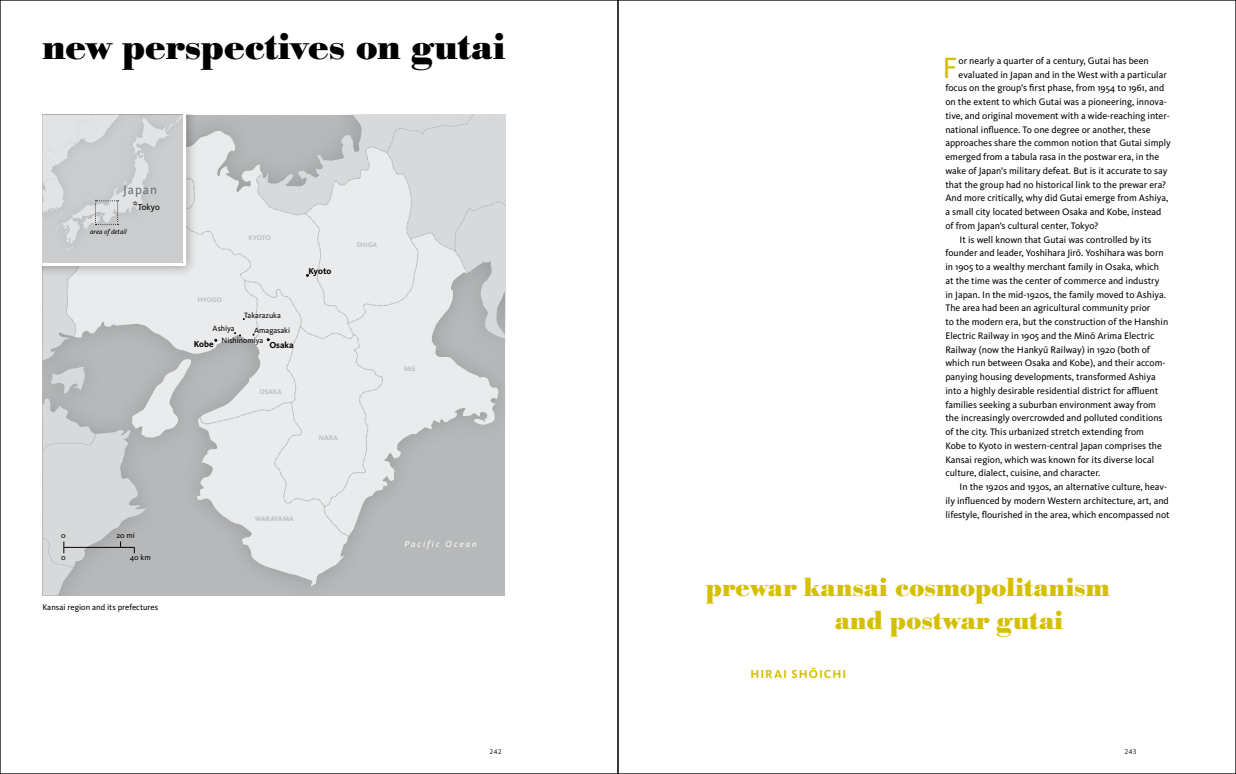
<style>
.page{position:relative;width:1236px;height:774px;background:#fff}
.page>*{position:absolute;margin:0;border:0;box-sizing:border-box;transform-origin:0 0}
.t1{font:800 36px "Bodoni";letter-spacing:-.005em;color:#000}
.t2{font:30.4px "Kievit OT";color:#d6bf00}
.t3{font:800 25.3px/33.7px "Bodoni";color:#d6bf00}
.t4{font:12.9px "Kievit OT";letter-spacing:.08em;color:#6d6e71}
.t5{font:700 12px "Kievit OT";letter-spacing:.085em;color:#d6bf00}
.t6{font:9.8px "Kievit OT";color:#000}
.t7{font:700 9px "Kievit OT";color:#000}
.t8{font:italic 9px "Kievit OT";letter-spacing:.22em;color:#fff}
.t9{font:9px "Kievit OT";letter-spacing:-.01em;color:#000}
.t10{font:8.5px "Kievit OT";color:#000}
.t11{font:8px "Kievit OT";color:#000}
.t12{font:700 7px "Kievit OT";color:#bcbec0}
.t13{font:italic 7px "Kievit OT";color:#000}
.t14{font:7px "Kievit OT";letter-spacing:.06em;color:#000}
</style>
<div class="page">
<svg style="left:43px;top:115px;width:462px;height:480px;background:#d1d3d4"></svg>
<h1 class="t1" style="left:43px;top:28px;width:464px">new perspectives on gutai</h1>
<h3 class="t4" style="left:123px;top:182px;width:35px">Japan</h3>
<p class="t9" style="left:138px;top:202px;width:23px">Tokyo</p>
<p class="t13" style="left:90px;top:227px;width:38px">area of detail</p>
<p class="t11" style="left:61px;top:531px;width:6px">0</p>
<p class="t11" style="left:116px;top:531px;width:20px">20 mi</p>
<p class="t11" style="left:61px;top:553px;width:6px">0</p>
<p class="t11" style="left:130px;top:553px;width:22px">40 km</p>
<p class="t10" style="left:43px;top:602px;width:117px">Kansai region and its prefectures</p>
<p class="t12" style="left:197px;top:295px;width:26px">HYOGO</p>
<p class="t12" style="left:248px;top:233px;width:24px">KYOTO</p>
<p class="t11" style="left:244px;top:311px;width:38px">Takarazuka</p>
<p class="t11" style="left:222px;top:336px;width:43px">Nishinomiya</p>
<p class="t11" style="left:213px;top:324px;width:24px">Ashiya</p>
<p class="t11" style="left:254px;top:326px;width:37px">Amagasaki</p>
<p class="t7" style="left:194px;top:338px;width:21px">Kobe</p>
<p class="t7" style="left:269px;top:339px;width:26px">Osaka</p>
<p class="t7" style="left:308px;top:266px;width:24px">Kyoto</p>
<p class="t12" style="left:259px;top:387px;width:24px">OSAKA</p>
<p class="t12" style="left:319px;top:434px;width:20px">NARA</p>
<p class="t12" style="left:357px;top:240px;width:22px">SHIGA</p>
<p class="t12" style="left:404px;top:364px;width:14px">MIE</p>
<p class="t12" style="left:255px;top:515px;width:40px">WAKAYAMA</p>
<p class="t8" style="left:404px;top:538px;width:74px">Pacific Ocean</p>
<h2 class="t2" style="left:943px;top:50px;width:17px">F</h2>
<p class="t6" style="left:958px;top:55px;width:192px">or nearly a quarter of a century, Gutai has been</p>
<p class="t6" style="left:958px;top:69px;width:210px">evaluated in Japan and in the West with a particular</p>
<p class="t6" style="left:945px;top:83px;width:220px">focus on the group’s first phase, from 1954 to 1961, and</p>
<p class="t6" style="left:945px;top:96px;width:223px">on the extent to which Gutai was a pioneering, innova-</p>
<p class="t6" style="left:945px;top:110px;width:226px">tive, and original movement with a wide-reaching inter-</p>
<p class="t6" style="left:945px;top:124px;width:207px">national influence. To one degree or another, these</p>
<p class="t6" style="left:945px;top:138px;width:227px">approaches share the common notion that Gutai simply</p>
<p class="t6" style="left:945px;top:151px;width:215px">emerged from a tabula rasa in the postwar era, in the</p>
<p class="t6" style="left:945px;top:165px;width:224px">wake of Japan’s military defeat. But is it accurate to say</p>
<p class="t6" style="left:945px;top:179px;width:222px">that the group had no historical link to the prewar era?</p>
<p class="t6" style="left:945px;top:193px;width:224px">And more critically, why did Gutai emerge from Ashiya,</p>
<p class="t6" style="left:945px;top:206px;width:217px">a small city located between Osaka and Kobe, instead</p>
<p class="t6" style="left:945px;top:220px;width:155px">of from Japan’s cultural center, Tokyo?</p>
<p class="t6" style="left:960px;top:234px;width:193px">It is well known that Gutai was controlled by its</p>
<p class="t6" style="left:945px;top:248px;width:220px">founder and leader, Yoshihara Jirō. Yoshihara was born</p>
<p class="t6" style="left:945px;top:261px;width:215px">in 1905 to a wealthy merchant family in Osaka, which</p>
<p class="t6" style="left:945px;top:275px;width:215px">at the time was the center of commerce and industry</p>
<p class="t6" style="left:945px;top:289px;width:222px">in Japan. In the mid-1920s, the family moved to Ashiya.</p>
<p class="t6" style="left:945px;top:303px;width:206px">The area had been an agricultural community prior</p>
<p class="t6" style="left:945px;top:316px;width:224px">to the modern era, but the construction of the Hanshin</p>
<p class="t6" style="left:945px;top:330px;width:211px">Electric Railway in 1905 and the Minō Arima Electric</p>
<p class="t6" style="left:945px;top:344px;width:207px">Railway (now the Hankyū Railway) in 1920 (both of</p>
<p class="t6" style="left:945px;top:358px;width:222px">which run between Osaka and Kobe), and their accom-</p>
<p class="t6" style="left:945px;top:371px;width:212px">panying housing developments, transformed Ashiya</p>
<p class="t6" style="left:945px;top:385px;width:214px">into a highly desirable residential district for affluent</p>
<p class="t6" style="left:945px;top:399px;width:212px">families seeking a suburban environment away from</p>
<p class="t6" style="left:945px;top:413px;width:219px">the increasingly overcrowded and polluted conditions</p>
<p class="t6" style="left:945px;top:426px;width:200px">of the city. This urbanized stretch extending from</p>
<p class="t6" style="left:945px;top:440px;width:218px">Kobe to Kyoto in western-central Japan comprises the</p>
<p class="t6" style="left:945px;top:454px;width:210px">Kansai region, which was known for its diverse local</p>
<p class="t6" style="left:945px;top:468px;width:156px">culture, dialect, cuisine, and character.</p>
<p class="t6" style="left:960px;top:481px;width:209px">In the 1920s and 1930s, an alternative culture, heav-</p>
<p class="t6" style="left:945px;top:495px;width:225px">ily influenced by modern Western architecture, art, and</p>
<p class="t6" style="left:945px;top:509px;width:226px">lifestyle, flourished in the area, which encompassed not</p>
<h3 class="t3" style="left:835px;top:572px;width:276px;text-indent:-129px">prewar kansai cosmopolitanism and postwar gutai</h3>
<p class="t5" style="left:750px;top:667px;width:97px">Hirai Shō ich i</p>
<p class="t14" style="left:489px;top:747px;width:14px">242</p>
<p class="t14" style="left:1124px;top:747px;width:14px">243</p>
</div>
